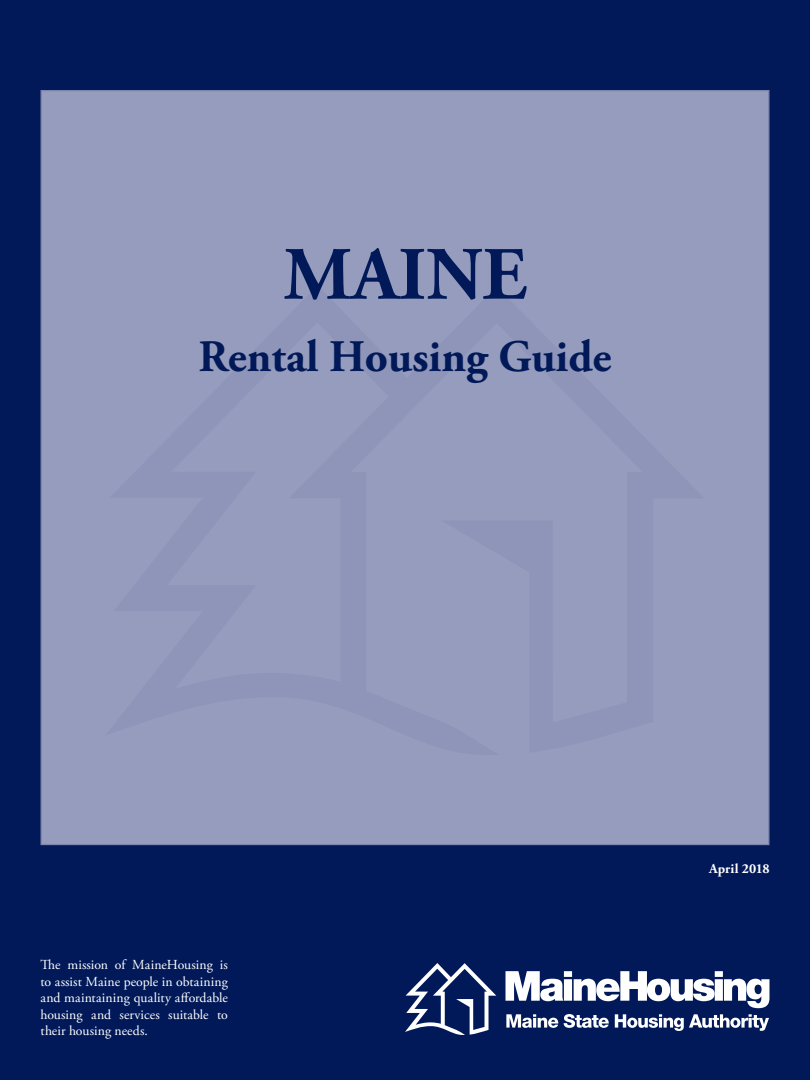
<style>
.page{position:relative;width:810px;height:1080px;background:#011958}
.page>*{position:absolute;margin:0;border:0;box-sizing:border-box;transform-origin:0 0}
.t1{font:700 75px "Adobe Garamond Pro";color:#011958}
.t2{font:700 45px "Adobe Garamond Pro";color:#011958}
.t3{font:13.75px/16.5px "Adobe Garamond Pro";letter-spacing:.005em;color:#fff;text-align:justify}
.t4{font:700 13.75px "Adobe Garamond Pro";letter-spacing:.01em;color:#fff}
</style>
<div class="page">
<div style="left:41px;top:90px;width:729px;height:755px;background:#959cbd;border:1px solid #7d84ab"></div>
<svg style="left:405px;top:963px;width:91px;height:72px"></svg>
<svg style="left:506px;top:1014px;width:52px;height:14px"></svg>
<svg style="left:564px;top:1014px;width:45px;height:14px"></svg>
<svg style="left:615px;top:1014px;width:154px;height:17px"></svg>
<svg style="left:506px;top:971px;width:263px;height:37px"></svg>
<h1 class="t1" style="left:284px;top:231px;width:245px">MAINE</h1>
<h2 class="t2" style="left:199px;top:331px;width:414px">Rental Housing Guide</h2>
<p class="t3" style="left:41px;top:957px;width:189px">The mission of MaineHousing is to assist Maine people in obtaining and maintaining quality affordable housing and services suitable to their housing needs.</p>
<p class="t4" style="left:709px;top:861px;width:62px">April 2018</p>
</div>
